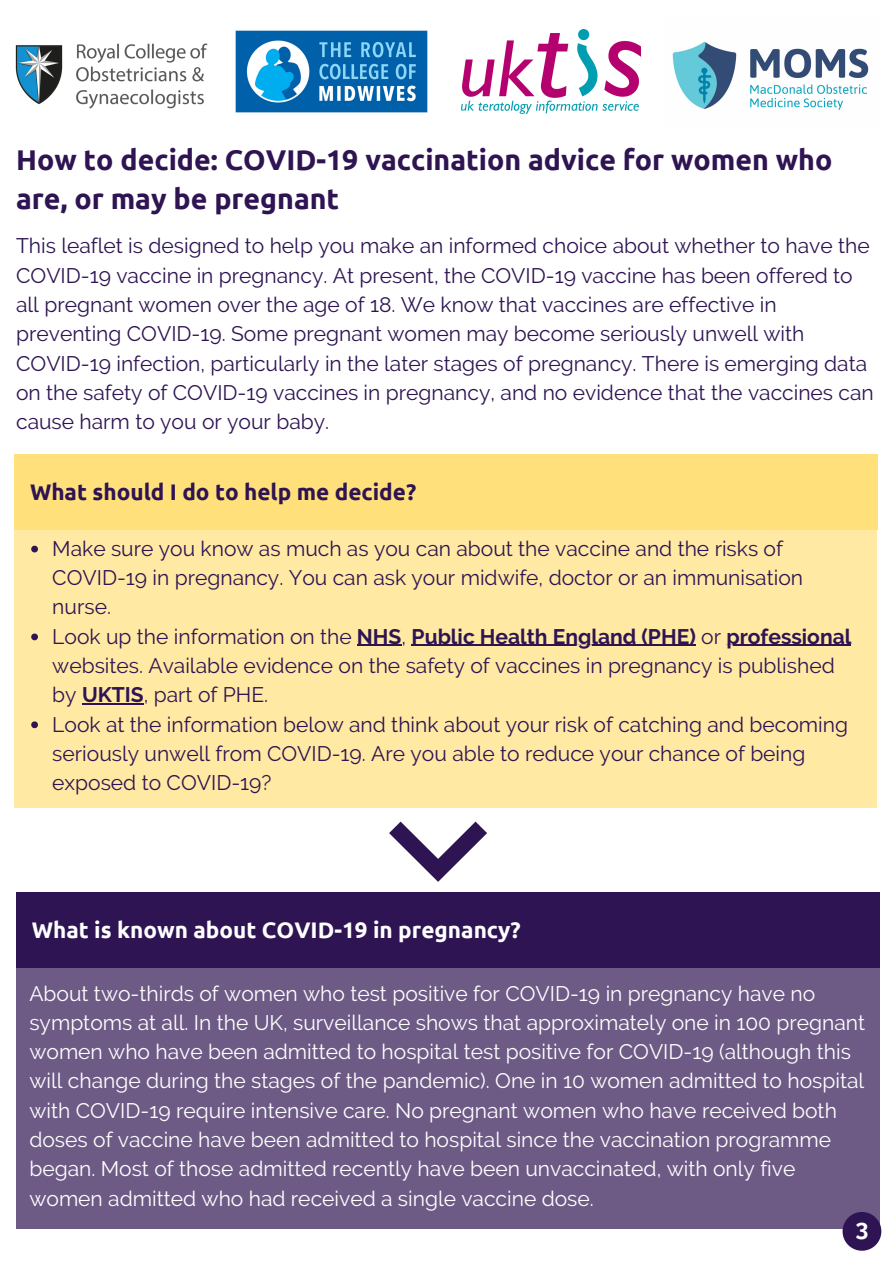
<style>
.page{position:relative;width:894px;height:1264px;background:#fff}
.page>*{position:absolute;margin:0;border:0;box-sizing:border-box;transform-origin:0 0}
.t1{font:700 28.5px/39.5px "Ubuntu";color:#2e1452}
.t2{font:700 23.25px "Raleway";color:#fff}
.t3{font:700 22.5px "Ubuntu";color:#fff}
.t4{font:700 22.5px "Ubuntu";color:#2e1452}
.t5{font:21px/29.2px "Raleway";color:#2e1452}
.t6{font:21px/29.2px "Raleway";color:#fff}
.s1{font-weight:700}
</style>
<div class="page">
<div style="left:14px;top:525px;width:862px;height:283px;background:#ffe9a3"></div>
<img style="left:15px;top:43px;width:193px;height:66px">
<img style="left:235px;top:30px;width:193px;height:83px">
<img style="left:461px;top:29px;width:179px;height:85px">
<img style="left:672px;top:42px;width:197px;height:68px">
<div style="left:14px;top:454px;width:863px;height:76px;background:#ffe07b"></div>
<svg style="left:31px;top:545px;width:7px;height:7px"></svg>
<svg style="left:31px;top:633px;width:7px;height:7px"></svg>
<hr style="left:357px;top:645px;width:44px;height:1px;background:#2e1452">
<hr style="left:411px;top:645px;width:284px;height:1px;background:#2e1452">
<hr style="left:726px;top:645px;width:125px;height:1px;background:#2e1452">
<hr style="left:82px;top:703px;width:62px;height:1px;background:#2e1452">
<svg style="left:31px;top:721px;width:7px;height:7px"></svg>
<svg style="left:842px;top:1211px;width:39px;height:39px"></svg>
<div style="left:16px;top:892px;width:863px;height:75px;background:#2e1452"></div>
<div style="left:16px;top:967px;width:863px;height:261px;background:#6d5b86"></div>
<svg style="left:389px;top:821px;width:98px;height:60px"></svg>
<p class="t1" style="left:16px;top:139px;width:817px">How to decide: COVID-19 vaccination advice for women who are, or may be pregnant</p>
<p class="t5" style="left:16px;top:231px;width:858px">This leaflet is designed to help you make an informed choice about whether to have the COVID-19 vaccine in pregnancy. At present, the COVID-19 vaccine has been offered to all pregnant women over the age of 18. We know that vaccines are effective in preventing COVID-19. Some pregnant women may become seriously unwell with COVID-19 infection, particularly in the later stages of pregnancy. There is emerging data on the safety of COVID-19 vaccines in pregnancy, and no evidence that the vaccines can cause harm to you or your baby.</p>
<p class="t4" style="left:30px;top:479px;width:387px">What should I do to help me decide?</p>
<p class="t5" style="left:52px;top:534px;width:752px">Make sure you know as much as you can about the vaccine and the risks of<br>COVID-19 in pregnancy. You can ask your midwife, doctor or an immunisation nurse.</p>
<p class="t5" style="left:52px;top:621px;width:800px">Look up the information on the <span class="s1">NHS</span>, <span class="s1">Public Health England (PHE)</span> or <span class="s1">professional </span>websites. Available evidence on the safety of vaccines in pregnancy is published by <span class="s1">UKTIS</span>, part of PHE.</p>
<p class="t5" style="left:52px;top:709px;width:797px">Look at the information below and think about your risk of catching and becoming seriously unwell from COVID-19. Are you able to reduce your chance of being exposed to COVID-19?</p>
<p class="t3" style="left:32px;top:917px;width:490px">What is known about COVID-19 in pregnancy?</p>
<p class="t6" style="left:29px;top:978px;width:837px">About two-thirds of women who test positive for COVID-19 in pregnancy have no symptoms at all. In the UK, surveillance shows that approximately one in 100 pregnant women who have been admitted to hospital test positive for COVID-19 (although this will change during the stages of the pandemic). One in 10 women admitted to hospital with COVID-19 require intensive care. No pregnant women who have received both doses of vaccine have been admitted to hospital since the vaccination programme began. Most of those admitted recently have been unvaccinated, with only five women admitted who had received a single vaccine dose.</p>
<p class="t2" style="left:855px;top:1213px;width:14px">3</p>
</div>
